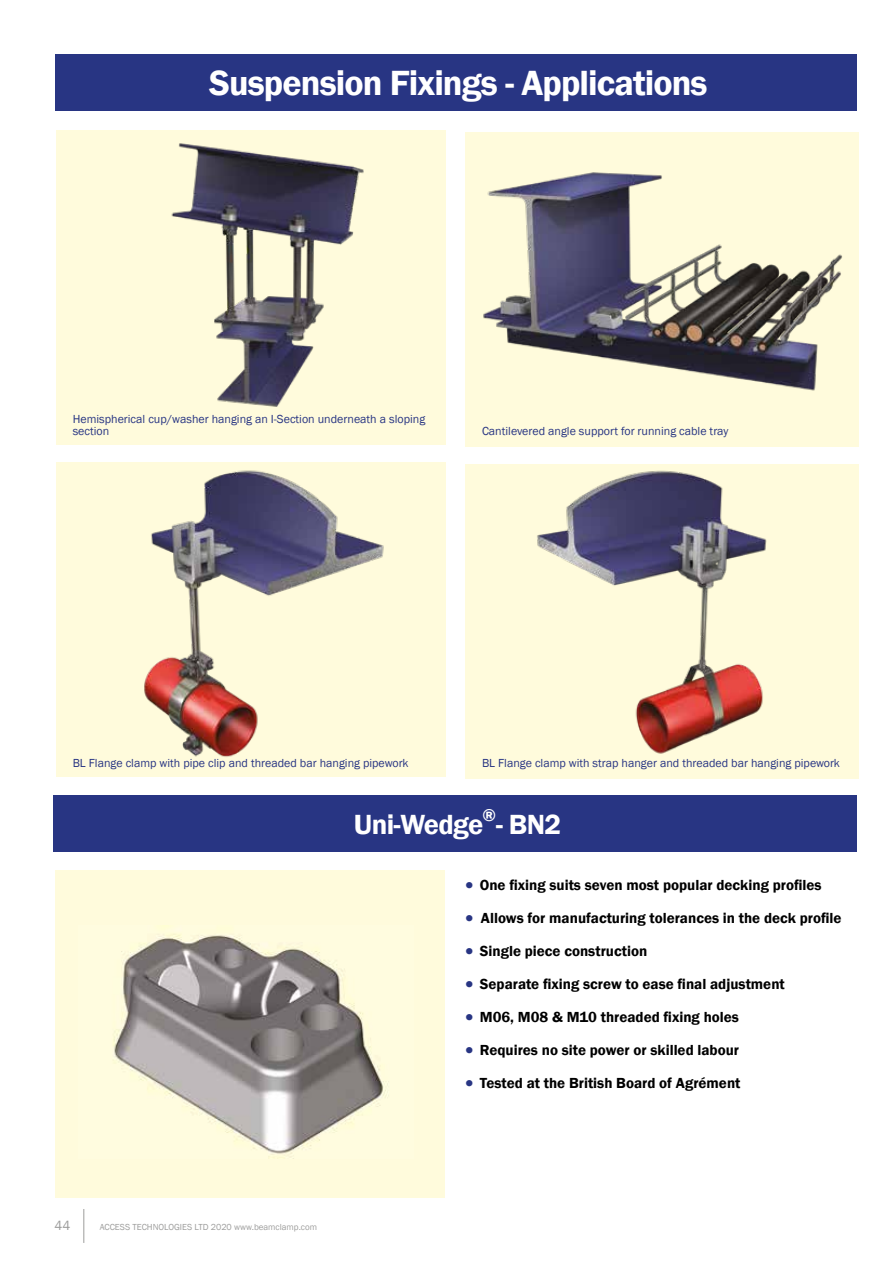
<style>
.page{position:relative;width:893px;height:1263px;background:#fff}
.page>*{position:absolute;margin:0;border:0;box-sizing:border-box;transform-origin:0 0}
.t1{font:600 36px "Franklin Gothic";letter-spacing:-.025em;color:#fff}
.t2{font:600 28.5px "Franklin Gothic";letter-spacing:-.025em;color:#fff}
.t3{font:600 17.55px "Franklin Gothic";color:#fff}
.t4{font:600 15px "Franklin Gothic";color:#000}
.t5{font:13.5px "Franklin Gothic";color:#9d9d9c}
.t6{font:12px/12px "Franklin Gothic";color:#283583}
.t7{font:9px "Franklin Gothic";color:#9d9d9c}
.s1{font-family:"Myriad Pro";font-weight:400;font-size:30px;color:#283583}
</style>
<div class="page">
<div style="left:56px;top:54px;width:801px;height:57px;background:#283583"></div>
<div style="left:56px;top:870px;width:389px;height:328px;background:#fffbdc"></div>
<img style="left:113px;top:934px;width:275px;height:224px">
<div style="left:54px;top:795px;width:803px;height:56px;background:#283583"></div>
<div style="left:56px;top:130px;width:389px;height:315px;background:#fffbdc"></div>
<img style="left:171px;top:143px;width:193px;height:264px">
<div style="left:465px;top:132px;width:393px;height:314px;background:#fffbdc"></div>
<img style="left:483px;top:172px;width:359px;height:219px">
<div style="left:56px;top:462px;width:389px;height:314px;background:#fffbdc"></div>
<img style="left:144px;top:470px;width:240px;height:287px">
<div style="left:465px;top:464px;width:393px;height:314px;background:#fffbdc"></div>
<img style="left:537px;top:470px;width:230px;height:284px">
<hr style="left:83px;top:1209px;width:1px;height:34px;background:#9d9d9c">
<h1 class="t1" style="left:209px;top:61px;width:500px">Suspension Fixings - Applications</h1>
<p class="t6" style="left:73px;top:413px;width:354px">Hemispherical cup/washer hanging an I-Section underneath a sloping section</p>
<p class="t6" style="left:482px;top:425px;width:248px">Cantilevered angle support for running cable tray</p>
<p class="t6" style="left:73px;top:757px;width:337px">BL Flange clamp with pipe clip and threaded bar hanging pipework</p>
<p class="t6" style="left:482px;top:757px;width:359px">BL Flange clamp with strap hanger and threaded bar hanging pipework</p>
<p class="t3" style="left:483px;top:804px;width:15px">®</p>
<h2 class="t2" style="left:354px;top:807px;width:209px">Uni-Wedge - BN2</h2>
<p class="t5" style="left:55px;top:1217px;width:17px">44</p>
<p class="t7" style="left:100px;top:1222px;width:219px">ACCESS TECHNOLOGIES LTD 2020 www.beamclamp.com</p>
<p class="t4" style="left:465px;top:875px;width:358px"><span class="s1">•</span> One fixing suits seven most popular decking profiles</p>
<p class="t4" style="left:465px;top:908px;width:378px"><span class="s1">•</span> Allows for manufacturing tolerances in the deck profile</p>
<p class="t4" style="left:465px;top:941px;width:184px"><span class="s1">•</span> Single piece construction</p>
<p class="t4" style="left:465px;top:974px;width:321px"><span class="s1">•</span> Separate fixing screw to ease final adjustment</p>
<p class="t4" style="left:465px;top:1007px;width:275px"><span class="s1">•</span> M06, M08 &amp; M10 threaded fixing holes</p>
<p class="t4" style="left:465px;top:1040px;width:276px"><span class="s1">•</span> Requires no site power or skilled labour</p>
<p class="t4" style="left:465px;top:1073px;width:277px"><span class="s1">•</span> Tested at the British Board of Agrément</p>
</div>
